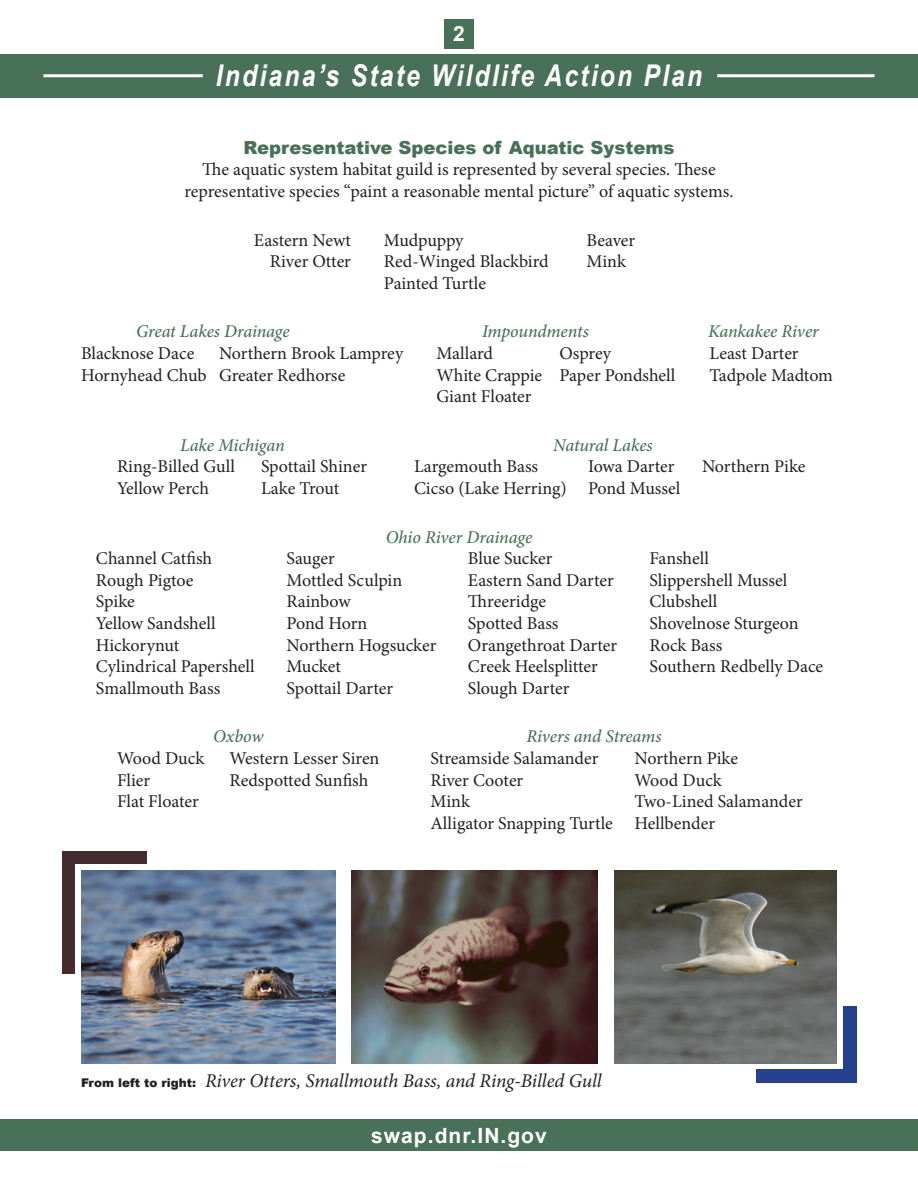
<style>
.page{position:relative;width:918px;height:1188px;background:#fff}
.page>*{position:absolute;margin:0;border:0;box-sizing:border-box;transform-origin:0 0}
.t1{font:italic 700 30px "Arial Narrow";letter-spacing:.075em;color:#fff}
.t2{font:700 21px "Arial";letter-spacing:.05em;color:#fff}
.t3{font:italic 19.5px "Minion Pro";letter-spacing:-.005em;color:#231f20}
.t4{font:18px "Minion Pro";letter-spacing:-.005em;color:#231f20}
.t5{font:italic 500 18px "Minion Pro";letter-spacing:-.01em;color:#487157}
.t6{font:900 18px "Arial";color:#487157}
.s1{font-family:"Arial";font-weight:900;font-style:normal;font-size:12px}
</style>
<div class="page">
<div style="left:444px;top:20px;width:30px;height:30px;background:#497058"></div>
<div style="left:0;top:1120px;width:918px;height:31px;background:#497058"></div>
<div style="left:0;top:54px;width:918px;height:44px;background:#497058"></div>
<hr style="left:44px;top:74px;width:159px;height:3px;background:#fff">
<hr style="left:717px;top:74px;width:158px;height:3px;background:#fff">
<div style="left:756px;top:1006px;width:101px;height:76px;background:#25408f"></div>
<div style="left:742px;top:993px;width:101px;height:76px;background:#fff"></div>
<div style="left:62px;top:851px;width:84px;height:122px;background:#442b2f"></div>
<div style="left:75px;top:864px;width:85px;height:119px;background:#fff"></div>
<img style="left:81px;top:870px;width:255px;height:194px">
<img style="left:615px;top:870px;width:222px;height:194px">
<img style="left:351px;top:870px;width:247px;height:194px">
<p class="t2" style="left:453px;top:20px;width:13px">2</p>
<h1 class="t1" style="left:216px;top:53px;width:488px">Indiana’s State Wildlife Action Plan</h1>
<p class="t6" style="left:244px;top:134px;width:432px">Representative Species of Aquatic Systems</p>
<p class="t4" style="left:202px;top:158px;width:515px">The aquatic system habitat guild is represented by several species. These</p>
<p class="t4" style="left:185px;top:179px;width:550px">representative species “paint a reasonable mental picture” of aquatic systems.</p>
<p class="t4" style="left:254px;top:228px;width:99px">Eastern Newt</p>
<p class="t4" style="left:384px;top:228px;width:81px">Mudpuppy</p>
<p class="t4" style="left:586px;top:228px;width:50px">Beaver</p>
<p class="t4" style="left:270px;top:249px;width:83px">River Otter</p>
<p class="t4" style="left:384px;top:249px;width:166px">Red-Winged Blackbird</p>
<p class="t4" style="left:586px;top:249px;width:41px">Mink</p>
<p class="t4" style="left:384px;top:271px;width:104px">Painted Turtle</p>
<p class="t5" style="left:136px;top:319px;width:155px">Great Lakes Drainage</p>
<p class="t5" style="left:482px;top:319px;width:108px">Impoundments</p>
<p class="t5" style="left:708px;top:319px;width:112px">Kankakee River</p>
<p class="t4" style="left:81px;top:341px;width:115px">Blacknose Dace</p>
<p class="t4" style="left:219px;top:341px;width:186px">Northern Brook Lamprey</p>
<p class="t4" style="left:436px;top:341px;width:58px">Mallard</p>
<p class="t4" style="left:559px;top:341px;width:53px">Osprey</p>
<p class="t4" style="left:709px;top:341px;width:91px">Least Darter</p>
<p class="t4" style="left:81px;top:363px;width:266px">Hornyhead Chub Greater Redhorse</p>
<p class="t4" style="left:436px;top:363px;width:240px">White Crappie Paper Pondshell</p>
<p class="t4" style="left:709px;top:363px;width:125px">Tadpole Madtom</p>
<p class="t4" style="left:436px;top:384px;width:97px">Giant Floater</p>
<p class="t5" style="left:180px;top:433px;width:106px">Lake Michigan</p>
<p class="t5" style="left:553px;top:433px;width:101px">Natural Lakes</p>
<p class="t4" style="left:117px;top:455px;width:119px">Ring-Billed Gull</p>
<p class="t4" style="left:261px;top:455px;width:108px">Spottail Shiner</p>
<p class="t4" style="left:414px;top:455px;width:126px">Largemouth Bass</p>
<p class="t4" style="left:588px;top:455px;width:88px">Iowa Darter</p>
<p class="t4" style="left:702px;top:455px;width:105px">Northern Pike</p>
<p class="t4" style="left:117px;top:476px;width:94px">Yellow Perch</p>
<p class="t4" style="left:261px;top:476px;width:80px">Lake Trout</p>
<p class="t4" style="left:414px;top:476px;width:268px">Cicso (Lake Herring) Pond Mussel</p>
<p class="t5" style="left:386px;top:524px;width:148px">Ohio River Drainage</p>
<p class="t4" style="left:96px;top:546px;width:118px">Channel Catfish</p>
<p class="t4" style="left:286px;top:546px;width:50px">Sauger</p>
<p class="t4" style="left:468px;top:546px;width:86px">Blue Sucker</p>
<p class="t4" style="left:649px;top:546px;width:61px">Fanshell</p>
<p class="t4" style="left:96px;top:568px;width:99px">Rough Pigtoe</p>
<p class="t4" style="left:286px;top:568px;width:117px">Mottled Sculpin</p>
<p class="t4" style="left:468px;top:568px;width:147px">Eastern Sand Darter</p>
<p class="t4" style="left:649px;top:568px;width:139px">Slippershell Mussel</p>
<p class="t4" style="left:96px;top:590px;width:40px">Spike</p>
<p class="t4" style="left:286px;top:590px;width:66px">Rainbow</p>
<p class="t4" style="left:468px;top:590px;width:80px">Threeridge</p>
<p class="t4" style="left:649px;top:590px;width:69px">Clubshell</p>
<p class="t4" style="left:96px;top:611px;width:121px">Yellow Sandshell</p>
<p class="t4" style="left:286px;top:611px;width:82px">Pond Horn</p>
<p class="t4" style="left:468px;top:611px;width:92px">Spotted Bass</p>
<p class="t4" style="left:649px;top:611px;width:151px">Shovelnose Sturgeon</p>
<p class="t4" style="left:96px;top:633px;width:85px">Hickorynut</p>
<p class="t4" style="left:286px;top:633px;width:151px">Northern Hogsucker</p>
<p class="t4" style="left:468px;top:633px;width:151px">Orangethroat Darter</p>
<p class="t4" style="left:649px;top:633px;width:74px">Rock Bass</p>
<p class="t4" style="left:96px;top:654px;width:160px">Cylindrical Papershell</p>
<p class="t4" style="left:286px;top:654px;width:56px">Mucket</p>
<p class="t4" style="left:468px;top:654px;width:131px">Creek Heelsplitter</p>
<p class="t4" style="left:649px;top:654px;width:175px">Southern Redbelly Dace</p>
<p class="t4" style="left:96px;top:676px;width:126px">Smallmouth Bass</p>
<p class="t4" style="left:286px;top:676px;width:108px">Spottail Darter</p>
<p class="t4" style="left:468px;top:676px;width:103px">Slough Darter</p>
<p class="t5" style="left:213px;top:724px;width:52px">Oxbow</p>
<p class="t5" style="left:526px;top:724px;width:137px">Rivers and Streams</p>
<p class="t4" style="left:117px;top:746px;width:89px">Wood Duck</p>
<p class="t4" style="left:230px;top:746px;width:152px">Western Lesser Siren</p>
<p class="t4" style="left:431px;top:746px;width:169px">Streamside Salamander</p>
<p class="t4" style="left:634px;top:746px;width:105px">Northern Pike</p>
<p class="t4" style="left:117px;top:768px;width:35px">Flier</p>
<p class="t4" style="left:230px;top:768px;width:140px">Redspotted Sunfish</p>
<p class="t4" style="left:431px;top:768px;width:94px">River Cooter</p>
<p class="t4" style="left:634px;top:768px;width:89px">Wood Duck</p>
<p class="t4" style="left:117px;top:789px;width:83px">Flat Floater</p>
<p class="t4" style="left:431px;top:789px;width:41px">Mink</p>
<p class="t4" style="left:634px;top:789px;width:170px">Two-Lined Salamander</p>
<p class="t4" style="left:431px;top:811px;width:286px">Alligator Snapping Turtle Hellbender</p>
<p class="t3" style="left:81px;top:1068px;width:522px"><span class="s1">From left to right:</span> River Otters, Smallmouth Bass, and Ring-Billed Gull</p>
<p class="t2" style="left:371px;top:1121px;width:177px">swap.dnr.IN.gov</p>
</div>
